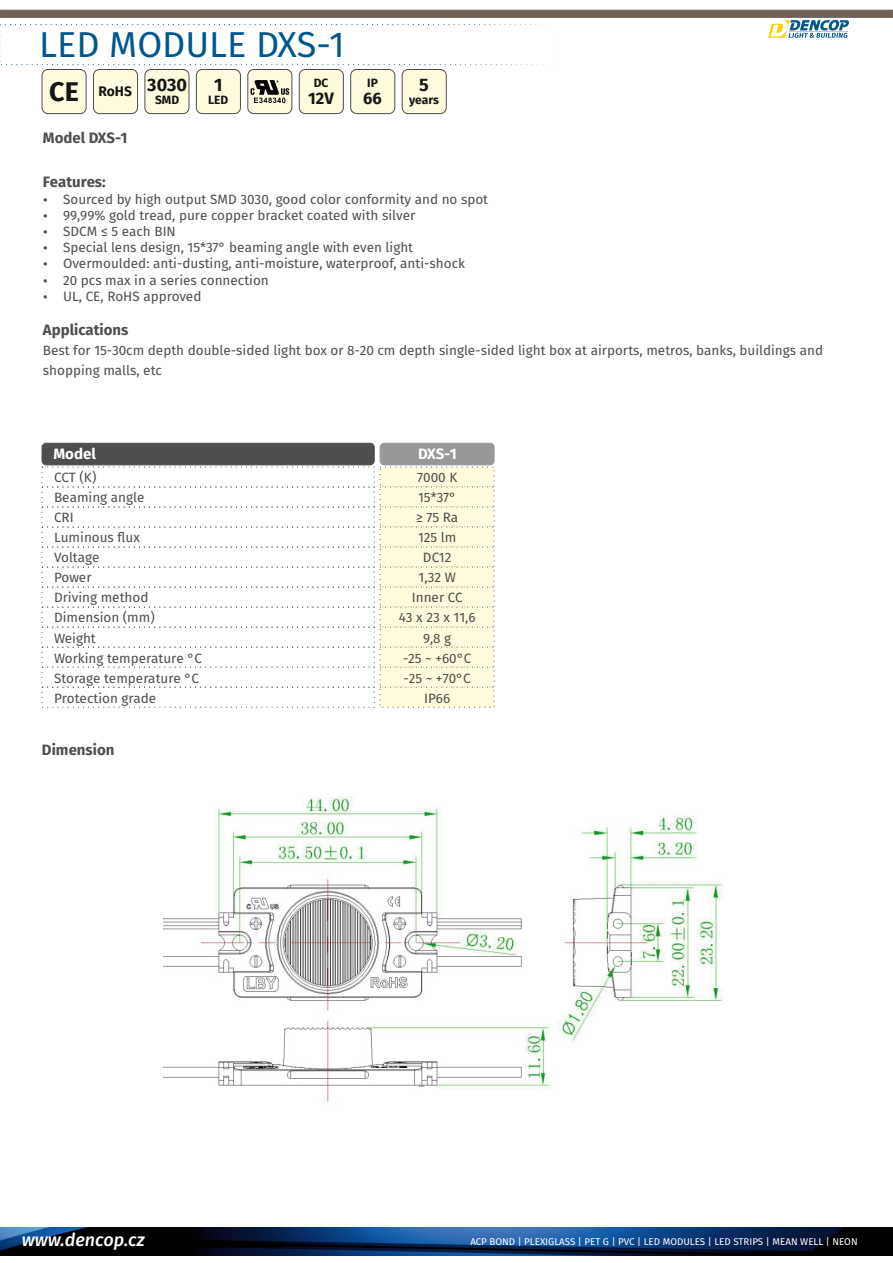
<style>
.page{position:relative;width:893px;height:1263px;background:#fff}
.page>*{position:absolute;margin:0;border:0;box-sizing:border-box;transform-origin:0 0}
.t1{font:36px "Fira Sans";color:#00578e}
.t2{font:italic 500 18px "Fira Sans";color:#fff}
.t3{font:700 18px "Fira Sans";color:#151616}
.t4{font:700 16.5px "Fira Sans";color:#151616}
.t5{font:700 15px "Fira Sans";color:#4e4e4d}
.t6{font:700 15px "Fira Sans";color:#fff}
.t7{font:700 13.8px "Fira Sans";color:#151616}
.t8{font:13.5px/20px "Fira Sans";color:#4e4e4d}
.t9{font:700 12px "Fira Sans";color:#151616}
.t10{font:9.75px "Fira Sans";color:#fff}
.s1{font-size:27px}
</style>
<div class="page">
<img style="left:0;top:1228px;width:893px;height:27px">
<svg style="left:0;top:9px;width:893px;height:29px"></svg>
<div style="left:380px;top:443px;width:115px;height:22px;background:#989899;border:1px solid #989899;border-radius:4px"></div>
<div style="left:42px;top:443px;width:333px;height:22px;background:#4e4e4d;border:1px solid #4e4e4d;border-radius:4px"></div>
<svg style="left:41px;top:466px;width:454px;height:242px"></svg>
<div style="left:42px;top:69px;width:45px;height:45px;background:#fffbde;border:1px solid #4e4e4d;border-radius:6px"></div>
<div style="left:93px;top:69px;width:45px;height:45px;background:#fffbde;border:1px solid #4e4e4d;border-radius:6px"></div>
<div style="left:144px;top:69px;width:45px;height:45px;background:#fffbde;border:1px solid #4e4e4d;border-radius:6px"></div>
<div style="left:196px;top:69px;width:45px;height:45px;background:#fffbde;border:1px solid #4e4e4d;border-radius:6px"></div>
<div style="left:247px;top:69px;width:45px;height:45px;background:#fffbde;border:1px solid #4e4e4d;border-radius:6px"></div>
<div style="left:299px;top:69px;width:45px;height:45px;background:#fffbde;border:1px solid #4e4e4d;border-radius:6px"></div>
<div style="left:350px;top:69px;width:45px;height:45px;background:#fffbde;border:1px solid #4e4e4d;border-radius:6px"></div>
<div style="left:402px;top:69px;width:45px;height:45px;background:#fffbde;border:1px solid #4e4e4d;border-radius:6px"></div>
<svg style="left:250px;top:80px;width:39px;height:23px"></svg>
<img style="left:164px;top:796px;width:559px;height:307px">
<h1 class="t1" style="left:39px;top:24px;width:307px">LED MODULE DXS-1</h1>
<p class="t7" style="left:49px;top:83px;width:139px"><span class="s1">CE</span> RoHS <sup>3030</sup></p>
<p class="t9" style="left:155px;top:93px;width:26px">SMD</p>
<p class="t5" style="left:43px;top:129px;width:86px">Model DXS-1</p>
<p class="t5" style="left:43px;top:173px;width:64px">Features:</p>
<h2 class="t3" style="left:214px;top:74px;width:10px">1</h2>
<p class="t9" style="left:208px;top:93px;width:22px">LED</p>
<p class="t9" style="left:314px;top:76px;width:16px">DC</p>
<p class="t4" style="left:308px;top:89px;width:27px">12V</p>
<p class="t9" style="left:367px;top:76px;width:12px">IP</p>
<p class="t4" style="left:363px;top:89px;width:20px">66</p>
<h2 class="t3" style="left:419px;top:74px;width:11px">5</h2>
<p class="t9" style="left:409px;top:93px;width:31px">years</p>
<p class="t8" style="left:63px;top:191px;width:426px;line-height:16.2px">Sourced by high output SMD 3030, good color conformity and no spot<br>99,99% gold tread, pure copper bracket coated with silver</p>
<p class="t8" style="left:63px;top:222px;width:114px">SDCM ≤ 5 each BIN</p>
<p class="t8" style="left:63px;top:256px;width:403px;line-height:16.2px">Overmoulded: anti-dusting, anti-moisture, waterproof, anti-shock<br>20 pcs max in a series connection</p>
<p class="t8" style="left:63px;top:238px;width:352px">Special lens design, 15*37° beaming angle with even light</p>
<p class="t8" style="left:63px;top:286px;width:140px">UL, CE, RoHS approved</p>
<p class="t5" style="left:43px;top:321px;width:87px">Applications</p>
<p class="t8" style="left:43px;top:341px;width:782px">Best for 15-30cm depth double-sided light box or 8-20 cm depth single-sided light box at airports, metros, banks, buildings and shopping malls, etc</p>
<p class="t6" style="left:53px;top:445px;width:44px">Model</p>
<p class="t6" style="left:418px;top:445px;width:40px">DXS-1</p>
<p class="t8" style="left:399px;top:468px;width:78px;text-align:center">7000 K<br>15*37°<br>≥ 75 Ra<br>125 lm<br>DC12<br>1,32 W<br>Inner CC<br>43 x 23 x 11,6<br>9,8 g<br>-25 ~ +60°C -25 ~ +70°C<br>IP66</p>
<p class="t8" style="left:54px;top:468px;width:149px">CCT (K)<br>Beaming angle<br>CRI<br>Luminous flux<br>Voltage<br>Power<br>Driving method<br>Dimension (mm)<br>Weight<br>Working temperature °C<br>Storage temperature °C<br>Protection grade</p>
<p class="t5" style="left:42px;top:741px;width:74px">Dimension</p>
<h2 class="t2" style="left:22px;top:1229px;width:124px">www.dencop.cz</h2>
<p class="t10" style="left:470px;top:1236px;width:389px">ACP BOND | PLEXIGLASS | PET G | PVC | LED MODULES | LED STRIPS | MEAN WELL | NEON</p>
</div>
